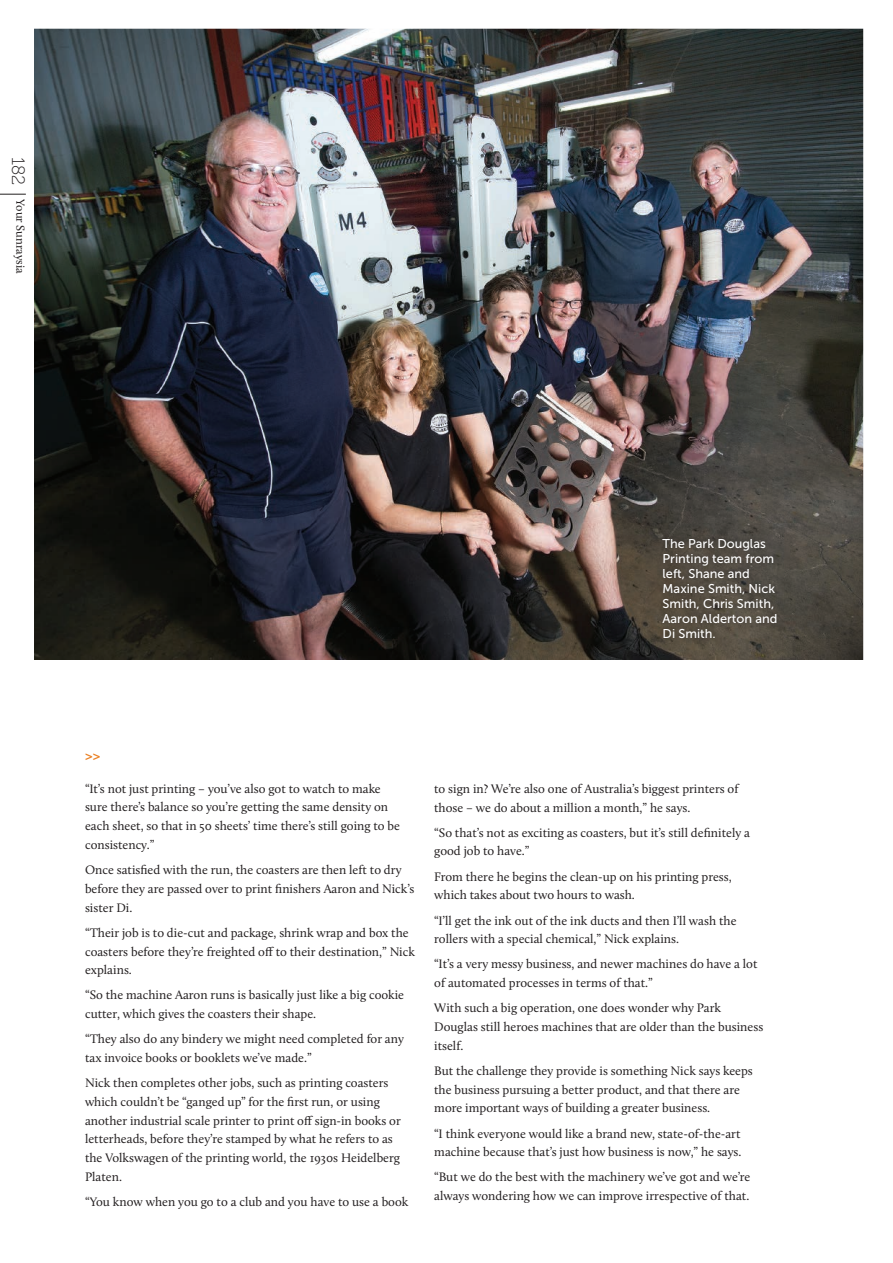
<style>
.page{position:relative;width:893px;height:1263px;background:#fff}
.page>*{position:absolute;margin:0;border:0;box-sizing:border-box;transform-origin:0 0}
.t1{font:12.75px/18.8px "Calluna";color:#231f20}
.t2{font:12.75px/15px "Museo Sans 500";color:#fff}
.t3{font:700 12.75px "Frutiger";color:#ea8023}
.t4{font:12px "Calluna";color:#231f20}
.s1{font-family:"Museo 100";font-size:18px}
</style>
<div class="page">
<img style="left:0;top:28px;width:864px;height:632px">
<svg style="left:0;top:194px;width:26px;height:1px"></svg>
<p class="t4" style="left:28px;top:157px;width:119px;rotate:90deg"><span class="s1">182</span> Your Sunraysia</p>
<p class="t2" style="left:663px;top:536px;width:116px">The Park Douglas<br>Printing team from left, Shane and<br>Maxine Smith, Nick<br>Smith, Chris Smith,<br>Aaron Alderton and<br>Di Smith.</p>
<p class="t3" style="left:85px;top:748px;width:17px">&gt;&gt;</p>
<p class="t1" style="left:85px;top:779px;width:317px">“It’s not just printing – you’ve also got to watch to make sure there’s balance so you’re getting the same density on each sheet, so that in 50 sheets’ time there’s still going to be consistency.”</p>
<p class="t1" style="left:85px;top:860px;width:331px">Once satisfied with the run, the coasters are then left to dry before they are passed over to print finishers Aaron and Nick’s sister Di.</p>
<p class="t1" style="left:85px;top:923px;width:331px">“Their job is to die-cut and package, shrink wrap and box the coasters before they’re freighted off to their destination,” Nick explains.</p>
<p class="t1" style="left:85px;top:986px;width:321px">“So the machine Aaron runs is basically just like a big cookie cutter, which gives the coasters their shape.</p>
<p class="t1" style="left:85px;top:1029px;width:320px">“They also do any bindery we might need completed for any tax invoice books or booklets we’ve made.”</p>
<p class="t1" style="left:85px;top:1073px;width:317px">Nick then completes other jobs, such as printing coasters which couldn’t be “ganged up” for the first run, or using another industrial scale printer to print off sign-in books or letterheads, before they’re stamped by what he refers to as the Volkswagen of the printing world, the 1930s Heidelberg Platen.</p>
<p class="t1" style="left:85px;top:1192px;width:325px">“You know when you go to a club and you have to use a book</p>
<p class="t1" style="left:434px;top:779px;width:306px">to sign in? We’re also one of Australia’s biggest printers of those – we do about a million a month,” he says.</p>
<p class="t1" style="left:434px;top:823px;width:317px">“So that’s not as exciting as coasters, but it’s still definitely a good job to have.”</p>
<p class="t1" style="left:434px;top:867px;width:299px">From there he begins the clean-up on his printing press, which takes about two hours to wash.</p>
<p class="t1" style="left:434px;top:911px;width:304px">“I’ll get the ink out of the ink ducts and then I’ll wash the rollers with a special chemical,” Nick explains.</p>
<p class="t1" style="left:434px;top:954px;width:325px">“It’s a very messy business, and newer machines do have a lot of automated processes in terms of that.”</p>
<p class="t1" style="left:434px;top:998px;width:331px">With such a big operation, one does wonder why Park<br>Douglas still heroes machines that are older than the business itself.</p>
<p class="t1" style="left:434px;top:1061px;width:320px">But the challenge they provide is something Nick says keeps the business pursuing a better product, and that there are more important ways of building a greater business.</p>
<p class="t1" style="left:434px;top:1124px;width:309px">“I think everyone would like a brand new, state-of-the-art machine because that’s just how business is now,” he says.</p>
<p class="t1" style="left:434px;top:1168px;width:318px">“But we do the best with the machinery we’ve got and we’re always wondering how we can improve irrespective of that.</p>
</div>
